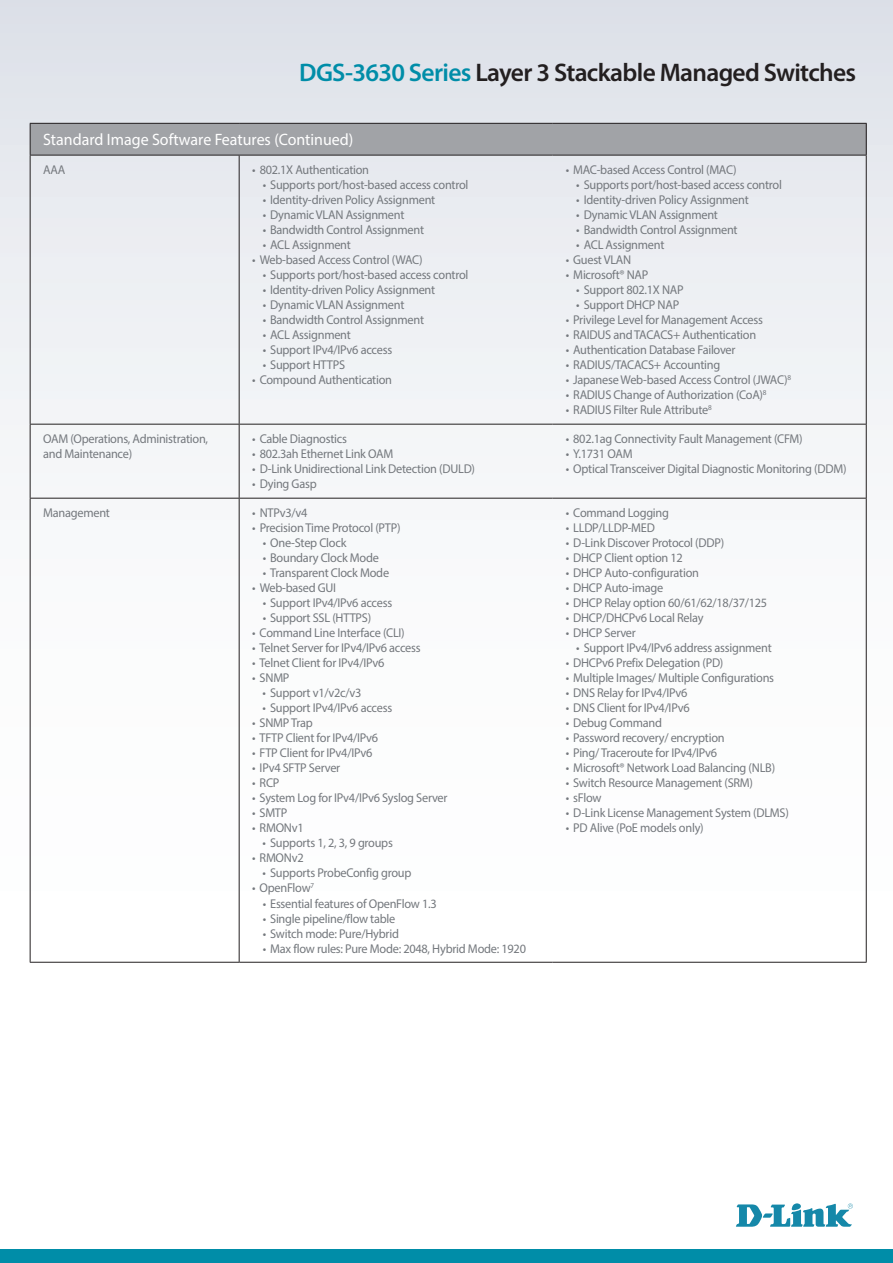
<style>
.page{position:relative;width:893px;height:1263px;background:#fff}
.page>*{position:absolute;margin:0;border:0;box-sizing:border-box;transform-origin:0 0}
.t1{font:600 25.5px "Myriad Pro";letter-spacing:-.025em;color:#231f20}
.t2{font:16.5px "Myriad Pro";color:#fff}
.t3{font:12.75px/15px "Myriad Pro";letter-spacing:-.02em;color:#74787d}
.s1{color:#008da8}
</style>
<div class="page">
<div style="left:0;top:0;width:893px;height:1084px;background:linear-gradient(to bottom,#e2e6ec,#fff)"></div>
<div style="left:0;top:1249px;width:893px;height:14px;background:#008da8"></div>
<svg style="left:736px;top:1203px;width:117px;height:24px"></svg>
<div style="left:30px;top:123px;width:836px;height:32px;background:#a1a3a7"></div>
<hr style="left:30px;top:123px;width:209px;height:1px;background:#231f20">
<hr style="left:30px;top:124px;width:1px;height:31px;background:#231f20">
<hr style="left:239px;top:123px;width:314px;height:1px;background:#231f20">
<hr style="left:553px;top:123px;width:314px;height:1px;background:#231f20">
<hr style="left:866px;top:124px;width:1px;height:31px;background:#231f20">
<hr style="left:30px;top:155px;width:209px;height:1px;background:#231f20">
<hr style="left:30px;top:962px;width:209px;height:1px;background:#231f20">
<hr style="left:239px;top:962px;width:314px;height:1px;background:#231f20">
<hr style="left:553px;top:962px;width:314px;height:1px;background:#231f20">
<hr style="left:553px;top:155px;width:314px;height:1px;background:#231f20">
<hr style="left:866px;top:155px;width:1px;height:269px;background:#231f20">
<hr style="left:866px;top:424px;width:1px;height:74px;background:#231f20">
<hr style="left:866px;top:498px;width:1px;height:464px;background:#231f20">
<hr style="left:553px;top:424px;width:313px;height:1px;background:#231f20">
<hr style="left:553px;top:498px;width:313px;height:1px;background:#231f20">
<hr style="left:239px;top:155px;width:314px;height:1px;background:#231f20">
<hr style="left:239px;top:155px;width:1px;height:269px;background:#231f20">
<hr style="left:239px;top:424px;width:314px;height:1px;background:#231f20">
<hr style="left:239px;top:424px;width:1px;height:74px;background:#231f20">
<hr style="left:239px;top:498px;width:314px;height:1px;background:#231f20">
<hr style="left:239px;top:498px;width:1px;height:464px;background:#231f20">
<hr style="left:30px;top:155px;width:1px;height:269px;background:#231f20">
<hr style="left:30px;top:424px;width:1px;height:74px;background:#231f20">
<hr style="left:30px;top:498px;width:1px;height:464px;background:#231f20">
<hr style="left:30px;top:424px;width:209px;height:1px;background:#231f20">
<hr style="left:30px;top:498px;width:209px;height:1px;background:#231f20">
<h1 class="t1" style="left:299px;top:56px;width:558px"><span class="s1">DGS-3630 Series</span> Layer 3 Stackable Managed Switches</h1>
<p class="t2" style="left:43px;top:130px;width:312px">Standard Image Software Features (Continued)</p>
<p class="t3" style="left:43px;top:162px;width:24px">AAA</p>
<p class="t3" style="left:252px;top:162px;width:118px">• 802.1X Authentication</p>
<p class="t3" style="left:263px;top:177px;width:207px">• Supports port/host-based access control</p>
<p class="t3" style="left:263px;top:192px;width:174px">• Identity-driven Policy Assignment</p>
<p class="t3" style="left:263px;top:207px;width:143px">• Dynamic VLAN Assignment</p>
<p class="t3" style="left:263px;top:222px;width:163px">• Bandwidth Control Assignment</p>
<p class="t3" style="left:263px;top:237px;width:90px">• ACL Assignment</p>
<p class="t3" style="left:252px;top:252px;width:172px">• Web-based Access Control (WAC)</p>
<p class="t3" style="left:263px;top:267px;width:207px">• Supports port/host-based access control</p>
<p class="t3" style="left:263px;top:282px;width:174px">• Identity-driven Policy Assignment</p>
<p class="t3" style="left:263px;top:297px;width:143px">• Dynamic VLAN Assignment</p>
<p class="t3" style="left:263px;top:312px;width:163px">• Bandwidth Control Assignment</p>
<p class="t3" style="left:263px;top:327px;width:90px">• ACL Assignment</p>
<p class="t3" style="left:263px;top:342px;width:131px">• Support IPv4/IPv6 access</p>
<p class="t3" style="left:263px;top:357px;width:84px">• Support HTTPS</p>
<p class="t3" style="left:252px;top:372px;width:141px">• Compound Authentication</p>
<p class="t3" style="left:43px;top:431px;width:167px">OAM (Operations, Administration, and Maintenance)</p>
<p class="t3" style="left:252px;top:431px;width:96px">• Cable Diagnostics</p>
<p class="t3" style="left:252px;top:446px;width:143px">• 802.3ah Ethernet Link OAM</p>
<p class="t3" style="left:252px;top:461px;width:224px">• D-Link Unidirectional Link Detection (DULD)</p>
<p class="t3" style="left:252px;top:476px;width:66px">• Dying Gasp</p>
<p class="t3" style="left:43px;top:505px;width:68px">Management</p>
<p class="t3" style="left:252px;top:505px;width:57px">• NTPv3/v4</p>
<p class="t3" style="left:252px;top:520px;width:150px">• Precision Time Protocol (PTP)</p>
<p class="t3" style="left:263px;top:535px;width:85px">• One-Step Clock</p>
<p class="t3" style="left:263px;top:550px;width:118px">• Boundary Clock Mode</p>
<p class="t3" style="left:263px;top:565px;width:128px">• Transparent Clock Mode</p>
<p class="t3" style="left:252px;top:580px;width:86px">• Web-based GUI</p>
<p class="t3" style="left:263px;top:595px;width:131px">• Support IPv4/IPv6 access</p>
<p class="t3" style="left:263px;top:610px;width:110px">• Support SSL (HTTPS)</p>
<p class="t3" style="left:252px;top:625px;width:154px">• Command Line Interface (CLI)</p>
<p class="t3" style="left:252px;top:640px;width:170px">• Telnet Server for IPv4/IPv6 access</p>
<p class="t3" style="left:252px;top:655px;width:134px">• Telnet Client for IPv4/IPv6</p>
<p class="t3" style="left:252px;top:670px;width:39px">• SNMP</p>
<p class="t3" style="left:263px;top:685px;width:100px">• Support v1/v2c/v3</p>
<p class="t3" style="left:263px;top:700px;width:131px">• Support IPv4/IPv6 access</p>
<p class="t3" style="left:252px;top:715px;width:62px">• SNMP Trap</p>
<p class="t3" style="left:252px;top:730px;width:128px">• TFTP Client for IPv4/IPv6</p>
<p class="t3" style="left:252px;top:745px;width:122px">• FTP Client for IPv4/IPv6</p>
<p class="t3" style="left:252px;top:760px;width:90px">• IPv4 SFTP Server</p>
<p class="t3" style="left:252px;top:775px;width:29px">• RCP</p>
<p class="t3" style="left:252px;top:790px;width:197px">• System Log for IPv4/IPv6 Syslog Server</p>
<p class="t3" style="left:252px;top:805px;width:37px">• SMTP</p>
<p class="t3" style="left:252px;top:820px;width:53px">• RMONv1</p>
<p class="t3" style="left:263px;top:835px;width:132px">• Supports 1, 2, 3, 9 groups</p>
<p class="t3" style="left:252px;top:850px;width:53px">• RMONv2</p>
<p class="t3" style="left:263px;top:865px;width:150px">• Supports ProbeConfig group</p>
<p class="t3" style="left:252px;top:880px;width:64px">• OpenFlow<sup>7</sup></p>
<p class="t3" style="left:263px;top:895px;width:176px">• Essential features of OpenFlow 1.3</p>
<p class="t3" style="left:263px;top:910px;width:134px">• Single pipeline/flow table</p>
<p class="t3" style="left:263px;top:925px;width:138px">• Switch mode: Pure/Hybrid</p>
<p class="t3" style="left:263px;top:940px;width:265px">• Max flow rules: Pure Mode: 2048, Hybrid Mode: 1920</p>
<p class="t3" style="left:566px;top:162px;width:172px">• MAC-based Access Control (MAC)</p>
<p class="t3" style="left:576px;top:177px;width:207px">• Supports port/host-based access control</p>
<p class="t3" style="left:576px;top:192px;width:174px">• Identity-driven Policy Assignment</p>
<p class="t3" style="left:576px;top:207px;width:143px">• Dynamic VLAN Assignment</p>
<p class="t3" style="left:576px;top:222px;width:163px">• Bandwidth Control Assignment</p>
<p class="t3" style="left:576px;top:237px;width:90px">• ACL Assignment</p>
<p class="t3" style="left:566px;top:252px;width:67px">• Guest VLAN</p>
<p class="t3" style="left:566px;top:267px;width:84px">• Microsoft® NAP</p>
<p class="t3" style="left:576px;top:282px;width:109px">• Support 802.1X NAP</p>
<p class="t3" style="left:576px;top:297px;width:105px">• Support DHCP NAP</p>
<p class="t3" style="left:566px;top:312px;width:199px">• Privilege Level for Management Access</p>
<p class="t3" style="left:566px;top:327px;width:192px">• RAIDUS and TACACS+ Authentication</p>
<p class="t3" style="left:566px;top:342px;width:171px">• Authentication Database Failover</p>
<p class="t3" style="left:566px;top:357px;width:156px">• RADIUS/TACACS+ Accounting</p>
<p class="t3" style="left:566px;top:372px;width:227px">• Japanese Web-based Access Control (JWAC)<sup>8</sup></p>
<p class="t3" style="left:566px;top:387px;width:202px">• RADIUS Change of Authorization (CoA)<sup>8</sup></p>
<p class="t3" style="left:566px;top:402px;width:148px">• RADIUS Filter Rule Attribute<sup>8</sup></p>
<p class="t3" style="left:566px;top:431px;width:238px">• 802.1ag Connectivity Fault Management (CFM)</p>
<p class="t3" style="left:566px;top:446px;width:68px">• Y.1731 OAM</p>
<p class="t3" style="left:566px;top:461px;width:282px">• Optical Transceiver Digital Diagnostic Monitoring (DDM)</p>
<p class="t3" style="left:566px;top:505px;width:105px">• Command Logging</p>
<p class="t3" style="left:566px;top:520px;width:91px">• LLDP/LLDP-MED</p>
<p class="t3" style="left:566px;top:535px;width:160px">• D-Link Discover Protocol (DDP)</p>
<p class="t3" style="left:566px;top:550px;width:119px">• DHCP Client option 12</p>
<p class="t3" style="left:566px;top:565px;width:135px">• DHCP Auto-configuration</p>
<p class="t3" style="left:566px;top:580px;width:99px">• DHCP Auto-image</p>
<p class="t3" style="left:566px;top:595px;width:203px">• DHCP Relay option 60/61/62/18/37/125</p>
<p class="t3" style="left:566px;top:610px;width:139px">• DHCP/DHCPv6 Local Relay</p>
<p class="t3" style="left:566px;top:625px;width:72px">• DHCP Server</p>
<p class="t3" style="left:576px;top:640px;width:197px">• Support IPv4/IPv6 address assignment</p>
<p class="t3" style="left:566px;top:655px;width:159px">• DHCPv6 Prefix Delegation (PD)</p>
<p class="t3" style="left:566px;top:670px;width:210px">• Multiple Images/ Multiple Configurations</p>
<p class="t3" style="left:566px;top:685px;width:123px">• DNS Relay for IPv4/IPv6</p>
<p class="t3" style="left:566px;top:700px;width:125px">• DNS Client for IPv4/IPv6</p>
<p class="t3" style="left:566px;top:715px;width:98px">• Debug Command</p>
<p class="t3" style="left:566px;top:730px;width:160px">• Password recovery/ encryption</p>
<p class="t3" style="left:566px;top:745px;width:153px">• Ping/ Traceroute for IPv4/IPv6</p>
<p class="t3" style="left:566px;top:760px;width:211px">• Microsoft® Network Load Balancing (NLB)</p>
<p class="t3" style="left:566px;top:775px;width:189px">• Switch Resource Management (SRM)</p>
<p class="t3" style="left:566px;top:790px;width:37px">• sFlow</p>
<p class="t3" style="left:566px;top:805px;width:225px">• D-Link License Management System (DLMS)</p>
<p class="t3" style="left:566px;top:820px;width:140px">• PD Alive (PoE models only)</p>
</div>
